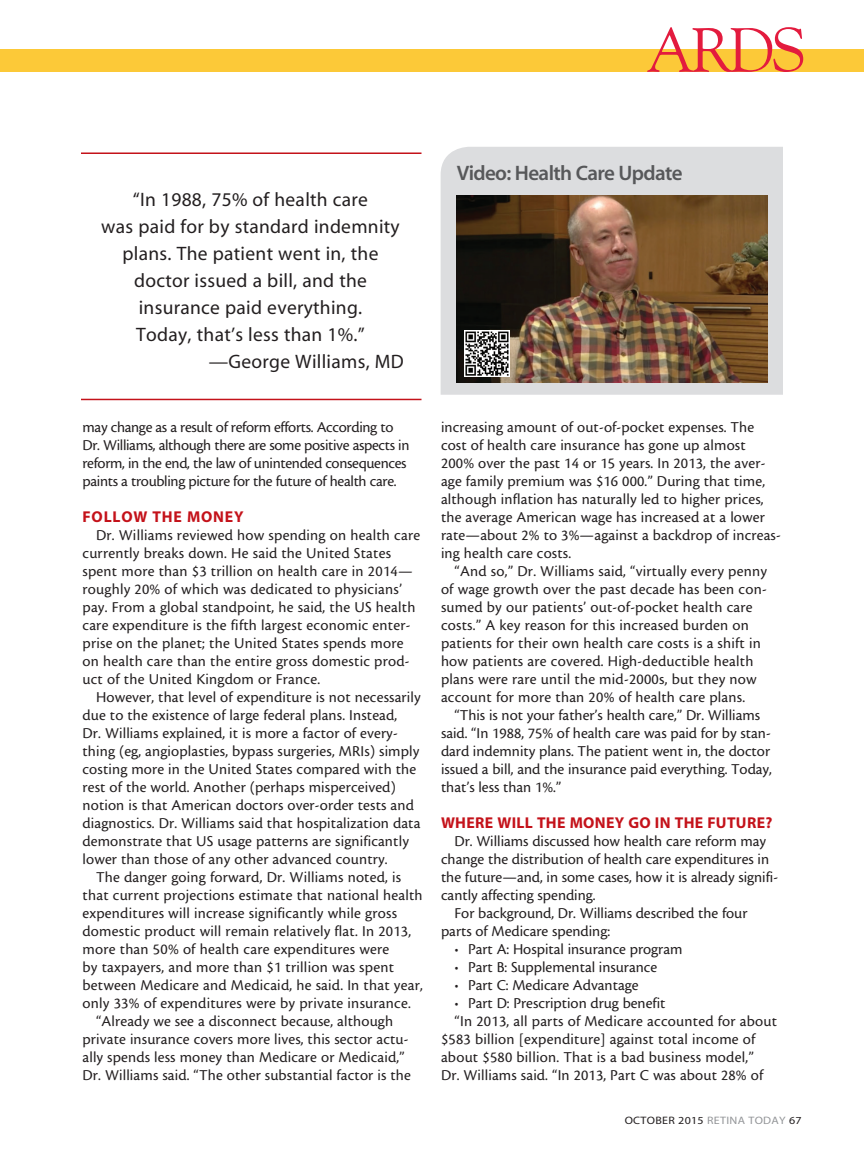
<style>
.page{position:relative;width:864px;height:1161px;background:#fff}
.page>*{position:absolute;margin:0;border:0;box-sizing:border-box;transform-origin:0 0}
.body{font:21px "Myriad MM 565 600";letter-spacing:-.03em;color:#57585a}
.pullquote{font:19.5px/27px "Myriad MM 400 600";letter-spacing:.015em;color:#231f20;text-align:center}
.body-2{font:15.75px/18px "Cronos MM 408 10";letter-spacing:.01em;color:#231f20}
.body-3{font:15.75px/18px "Cronos MM 408 10";letter-spacing:-.02em;color:#231f20}
.subhead{font:15.75px "Myriad MM 700 600";letter-spacing:.02em;color:#c4121a}
.subhead-2{font:15.75px "Myriad MM 700 600";letter-spacing:.05em;color:#c4121a}
.t1{font:10.8px "Myriad MM 400 600";letter-spacing:.025em;color:#231f20;scale:1.11 1}
.s1{color:#939598}
</style>
<div class="page">
<div style="left:0;top:50px;width:864px;height:22px;background:#fcc938"></div>
<svg style="left:647px;top:27px;width:156px;height:45px"></svg>
<div style="left:441px;top:147px;width:342px;height:248px;background:#dcdddf"></div>
<img style="left:456px;top:196px;width:311px;height:186px">
<img style="left:465px;top:331px;width:45px;height:45px">
<hr style="left:81px;top:152px;width:341px;height:2px;background:#c4121a">
<hr style="left:81px;top:399px;width:341px;height:1px;background:#c4121a">
<p class="pullquote" style="left:101px;top:187px;width:300px">“In 1988, 75% of health care<br>was paid for by standard indemnity plans. The patient went in, the doctor issued a bill, and the insurance paid everything.<br>Today, that’s less than 1%.”</p>
<p class="pullquote" style="left:209px;top:349px;width:197px">—George Williams, MD</p>
<p class="body" style="left:457px;top:163px;width:228px">Video: Health Care Update</p>
<p class="body-3" style="left:82px;top:418px;width:329px">may change as a result of reform efforts. According to Dr. Williams, although there are some positive aspects in reform, in the end, the law of unintended consequences paints a troubling picture for the future of health care.</p>
<p class="subhead-2" style="left:82px;top:509px;width:163px">FOLLOW THE MONEY</p>
<p class="body-2" style="left:82px;top:526px;width:339px;text-indent:14px">Dr. Williams reviewed how spending on health care currently breaks down. He said the United States spent more than $3 trillion on health care in 2014— roughly 20% of which was dedicated to physicians’ pay. From a global standpoint, he said, the US health care expenditure is the fifth largest economic enter&shy;prise on the planet; the United States spends more on health care than the entire gross domestic prod&shy;uct of the United Kingdom or France.</p>
<p class="body-2" style="left:82px;top:688px;width:340px;text-indent:14px">However, that level of expenditure is not necessarily due to the existence of large federal plans. Instead,<br>Dr. Williams explained, it is more a factor of every&shy;thing (eg, angioplasties, bypass surgeries, MRIs) simply costing more in the United States compared with the rest of the world. Another (perhaps misperceived) notion is that American doctors over-order tests and diagnostics. Dr. Williams said that hospitalization data demonstrate that US usage patterns are significantly lower than those of any other advanced country.</p>
<p class="body-2" style="left:82px;top:868px;width:342px;text-indent:14px">The danger going forward, Dr. Williams noted, is that current projections estimate that national health expenditures will increase significantly while gross domestic product will remain relatively flat. In 2013, more than 50% of health care expenditures were<br>by taxpayers, and more than $1 trillion was spent between Medicare and Medicaid, he said. In that year, only 33% of expenditures were by private insurance.</p>
<p class="body-2" style="left:82px;top:1012px;width:330px;text-align:center">“Already we see a disconnect because, although private insurance covers more lives, this sector actu&shy;ally spends less money than Medicare or Medicaid,” Dr. Williams said. “The other substantial factor is the</p>
<p class="body-2" style="left:441px;top:418px;width:341px">increasing amount of out-of-pocket expenses. The cost of health care insurance has gone up almost 200% over the past 14 or 15 years. In 2013, the aver&shy;age family premium was $16 000.” During that time, although inflation has naturally led to higher prices, the average American wage has increased at a lower rate—about 2% to 3%—against a backdrop of increas&shy;ing health care costs.</p>
<p class="body-2" style="left:441px;top:562px;width:328px;text-indent:14px">“And so,” Dr. Williams said, “virtually every penny of wage growth over the past decade has been con&shy;sumed by our patients’ out-of-pocket health care costs.” A key reason for this increased burden on patients for their own health care costs is a shift in how patients are covered. High-deductible health plans were rare until the mid-2000s, but they now account for more than 20% of health care plans.</p>
<p class="body-2" style="left:441px;top:706px;width:332px;text-indent:14px">“This is not your father’s health care,” Dr. Williams said. “In 1988, 75% of health care was paid for by stan&shy;dard indemnity plans. The patient went in, the doctor issued a bill, and the insurance paid everything. Today, that’s less than 1%.”</p>
<p class="subhead" style="left:441px;top:815px;width:333px">WHERE WILL THE MONEY GO IN THE FUTURE?</p>
<p class="body-2" style="left:441px;top:832px;width:339px;text-indent:14px">Dr. Williams discussed how health care reform may change the distribution of health care expenditures in the future—and, in some cases, how it is already signifi&shy;cantly affecting spending.</p>
<p class="body-2" style="left:441px;top:904px;width:308px;text-indent:14px">For background, Dr. Williams described the four parts of Medicare spending:</p>
<p class="body-2" style="left:454px;top:940px;width:230px">• Part A: Hospital insurance program</p>
<p class="body-2" style="left:454px;top:958px;width:204px">• Part B: Supplemental insurance</p>
<p class="body-2" style="left:454px;top:976px;width:186px">• Part C: Medicare Advantage</p>
<p class="body-2" style="left:454px;top:994px;width:212px">• Part D: Prescription drug benefit</p>
<p class="body-2" style="left:441px;top:1012px;width:338px;text-indent:14px">“In 2013, all parts of Medicare accounted for about $583 billion [expenditure] against total income of about $580 billion. That is a bad business model,”<br>Dr. Williams said. “In 2013, Part C was about 28% of</p>
<p class="t1" style="left:625px;top:1115px;width:161px">OCTOBER 2015 <span class="s1">RETINA TODAY</span> 67</p>
</div>
